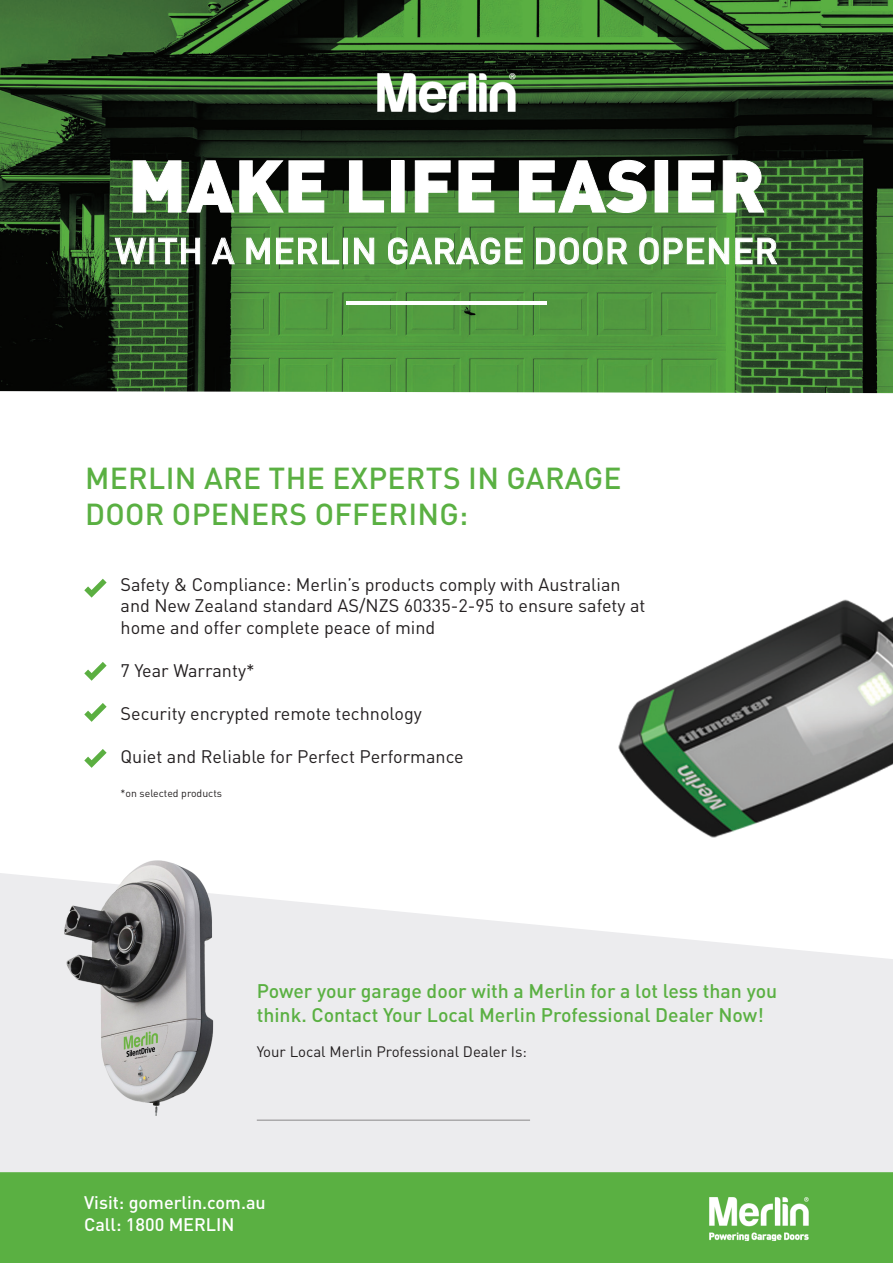
<style>
.page{position:relative;width:893px;height:1263px;background:#fff}
.page>*{position:absolute;margin:0;border:0;box-sizing:border-box;transform-origin:0 0}
.t1{font:900 72px "DIN Pro";letter-spacing:.01em;color:#fff}
.t2{font:500 36px "DIN Pro";letter-spacing:.01em;color:#fff}
.t3{font:500 30px/36px "DIN Pro";letter-spacing:.01em;color:#5ab042}
.t4{font:500 19.5px/23.4px "DIN Pro";color:#5ab042}
.t5{font:18px/21.6px "DIN Pro";color:#231f20}
.t6{font:500 18px/21.6px "DIN Pro";color:#fff}
.t7{font:15px "DIN Pro";color:#231f20}
.t8{font:10.5px "DIN Pro";color:#231f20}
</style>
<div class="page">
<img style="left:0;top:0;width:893px;height:393px">
<div style="left:0;top:1172px;width:893px;height:91px;background:#5ab042"></div>
<svg style="left:0;top:873px;width:893px;height:299px;fill:#ececee"></svg>
<img style="left:61px;top:860px;width:154px;height:255px">
<img style="left:618px;top:599px;width:275px;height:239px">
<svg style="left:132px;top:160px;width:193px;height:53px;background:#395134"></svg>
<svg style="left:349px;top:160px;width:35px;height:53px;background:#364f2f"></svg>
<svg style="left:415px;top:160px;width:36px;height:53px;background:#3b5534"></svg>
<svg style="left:458px;top:160px;width:37px;height:53px;background:#3f5839"></svg>
<svg style="left:519px;top:160px;width:128px;height:53px;background:#395132"></svg>
<div style="left:655px;top:161px;width:13px;height:51px;border:1px solid #fff"></div>
<svg style="left:678px;top:160px;width:36px;height:53px;background:#3f5739"></svg>
<svg style="left:722px;top:160px;width:43px;height:53px;background:#4a6f44"></svg>
<svg style="left:115px;top:237px;width:32px;height:28px"></svg>
<svg style="left:158px;top:237px;width:42px;height:28px"></svg>
<svg style="left:212px;top:237px;width:23px;height:28px"></svg>
<svg style="left:246px;top:237px;width:24px;height:28px"></svg>
<svg style="left:276px;top:237px;width:63px;height:28px;background:#73ab65"></svg>
<div style="left:343px;top:238px;width:4px;height:26px;border:1px solid #fff"></div>
<svg style="left:354px;top:237px;width:20px;height:28px"></svg>
<svg style="left:388px;top:237px;width:135px;height:28px;background:#73aa66"></svg>
<svg style="left:536px;top:237px;width:92px;height:28px;background:#73a965"></svg>
<svg style="left:639px;top:237px;width:90px;height:28px;background:#73ab65"></svg>
<svg style="left:735px;top:237px;width:42px;height:28px"></svg>
<img style="left:710px;top:1197px;width:98px;height:44px">
<hr style="left:346px;top:301px;width:201px;height:4px;background:#fff">
<hr style="left:257px;top:1119px;width:273px;height:2px;background:#231f20">
<svg style="left:84px;top:579px;width:23px;height:19px"></svg>
<svg style="left:84px;top:662px;width:23px;height:19px"></svg>
<svg style="left:84px;top:703px;width:23px;height:19px"></svg>
<svg style="left:84px;top:749px;width:23px;height:19px"></svg>
<img style="left:378px;top:73px;width:137px;height:42px">
<h1 class="t1" style="left:128px;top:137px;width:639px">MAKE LIFE EASIER</h1>
<h2 class="t2" style="left:115px;top:226px;width:665px">WITH A MERLIN GARAGE DOOR OPENER</h2>
<h3 class="t3" style="left:85px;top:459px;width:538px">MERLIN ARE THE EXPERTS IN GARAGE<br>DOOR OPENERS OFFERING:</h3>
<p class="t5" style="left:121px;top:573px;width:526px">Safety &amp; Compliance: Merlin’s products comply with Australian and New Zealand standard AS/NZS 60335-2-95 to ensure safety at home and offer complete peace of mind</p>
<p class="t5" style="left:121px;top:659px;width:135px">7 Year Warranty*</p>
<p class="t5" style="left:121px;top:702px;width:303px">Security encrypted remote technology</p>
<p class="t5" style="left:121px;top:745px;width:345px">Quiet and Reliable for Perfect Performance</p>
<p class="t8" style="left:121px;top:786px;width:103px">*on selected products</p>
<p class="t4" style="left:257px;top:979px;width:522px">Power your garage door with a Merlin for a lot less than you think. Contact Your Local Merlin Professional Dealer Now!</p>
<p class="t7" style="left:257px;top:1041px;width:272px">Your Local Merlin Professional Dealer Is:</p>
<p class="t6" style="left:84px;top:1191px;width:183px">Visit: gomerlin.com.au<br>Call: 1800 MERLIN</p>
</div>
